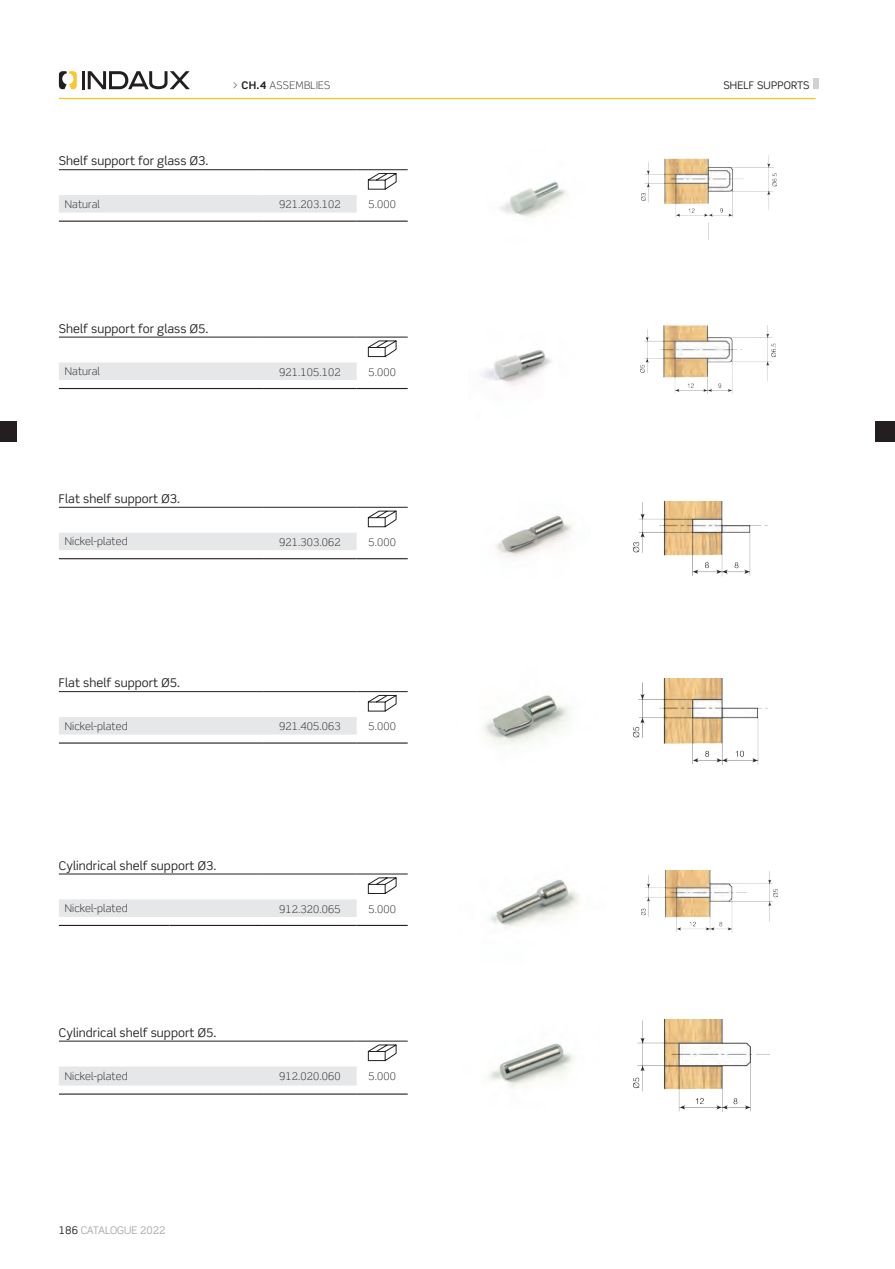
<style>
.page{position:relative;width:895px;height:1269px;background:#fff}
.page>*{position:absolute;margin:0;border:0;box-sizing:border-box;transform-origin:0 0}
.tabl__TITULO{font:12px "Scene Pro";letter-spacing:.005em;color:#231f20}
.tabl__texto{font:300 10.5px "Scene Pro";letter-spacing:.01em;color:#231f20}
.t1{font:10.5px "Scene Pro";color:#a8a9ad}
.tabl__texto-2{font:300 10.5px "Scene Pro";letter-spacing:.03em;color:#231f20}
.cab__TITULU_1{font:10.5px "Scene Pro";letter-spacing:.01em;color:#231f20}
.s1{font-weight:700}
.s2{color:#231f20}
</style>
<div class="page">
<hr style="left:59px;top:98px;width:756px;height:1px;background:#fec210">
<svg style="left:59px;top:71px;width:18px;height:18px"></svg>
<hr style="left:82px;top:71px;width:3px;height:18px;background:#231f20">
<svg style="left:88px;top:71px;width:102px;height:18px"></svg>
<div style="left:813px;top:78px;width:5px;height:10px;background:#d1d2d4"></div>
<div style="left:59px;top:718px;width:298px;height:16px;background:#e6e7e9"></div>
<hr style="left:59px;top:691px;width:204px;height:1px;background:#231f20">
<hr style="left:263px;top:691px;width:94px;height:1px;background:#231f20">
<hr style="left:357px;top:691px;width:51px;height:1px;background:#231f20">
<hr style="left:59px;top:742px;width:204px;height:1px;background:#231f20">
<hr style="left:263px;top:742px;width:94px;height:1px;background:#231f20">
<hr style="left:357px;top:742px;width:51px;height:1px;background:#231f20">
<hr style="left:59px;top:717px;width:204px;height:1px;background:#e6e7e9">
<hr style="left:263px;top:717px;width:94px;height:1px;background:#e6e7e9">
<svg style="left:368px;top:695px;width:28px;height:16px"></svg>
<div style="left:59px;top:900px;width:298px;height:16px;background:#e6e7e9"></div>
<hr style="left:59px;top:873px;width:110px;height:1px;background:#231f20">
<hr style="left:169px;top:873px;width:94px;height:1px;background:#231f20">
<hr style="left:263px;top:873px;width:94px;height:1px;background:#231f20">
<hr style="left:357px;top:873px;width:51px;height:1px;background:#231f20">
<hr style="left:59px;top:924px;width:110px;height:1px;background:#231f20">
<hr style="left:169px;top:924px;width:94px;height:1px;background:#231f20">
<hr style="left:263px;top:924px;width:94px;height:1px;background:#231f20">
<hr style="left:357px;top:924px;width:51px;height:1px;background:#231f20">
<hr style="left:59px;top:899px;width:110px;height:1px;background:#e6e7e9">
<hr style="left:169px;top:899px;width:94px;height:1px;background:#e6e7e9">
<hr style="left:263px;top:899px;width:94px;height:1px;background:#e6e7e9">
<svg style="left:368px;top:877px;width:28px;height:16px"></svg>
<div style="left:59px;top:1067px;width:298px;height:18px;background:#e6e7e9"></div>
<hr style="left:59px;top:1040px;width:204px;height:1px;background:#231f20">
<hr style="left:263px;top:1040px;width:94px;height:1px;background:#231f20">
<hr style="left:357px;top:1040px;width:51px;height:1px;background:#231f20">
<hr style="left:59px;top:1093px;width:204px;height:1px;background:#231f20">
<hr style="left:263px;top:1093px;width:94px;height:1px;background:#231f20">
<hr style="left:357px;top:1093px;width:51px;height:1px;background:#231f20">
<hr style="left:59px;top:1066px;width:204px;height:1px;background:#e6e7e9">
<hr style="left:263px;top:1066px;width:94px;height:1px;background:#e6e7e9">
<svg style="left:368px;top:1044px;width:28px;height:16px"></svg>
<img style="left:484px;top:695px;width:85px;height:49px">
<img style="left:489px;top:880px;width:90px;height:47px">
<img style="left:488px;top:1043px;width:86px;height:44px">
<img style="left:633px;top:678px;width:135px;height:86px">
<img style="left:641px;top:870px;width:137px;height:62px">
<img style="left:633px;top:1019px;width:137px;height:92px">
<div style="left:59px;top:196px;width:298px;height:17px;background:#e6e7e9"></div>
<hr style="left:59px;top:169px;width:204px;height:1px;background:#231f20">
<hr style="left:263px;top:169px;width:94px;height:1px;background:#231f20">
<hr style="left:357px;top:169px;width:51px;height:1px;background:#231f20">
<hr style="left:59px;top:220px;width:204px;height:2px;background:#231f20">
<hr style="left:263px;top:220px;width:94px;height:2px;background:#231f20">
<hr style="left:357px;top:220px;width:51px;height:2px;background:#231f20">
<hr style="left:59px;top:195px;width:204px;height:1px;background:#e6e7e9">
<hr style="left:263px;top:195px;width:94px;height:1px;background:#e6e7e9">
<svg style="left:368px;top:173px;width:28px;height:16px"></svg>
<div style="left:59px;top:364px;width:298px;height:16px;background:#e6e7e9"></div>
<hr style="left:59px;top:337px;width:204px;height:1px;background:#231f20">
<hr style="left:263px;top:337px;width:94px;height:1px;background:#231f20">
<hr style="left:357px;top:337px;width:51px;height:1px;background:#231f20">
<hr style="left:59px;top:388px;width:204px;height:1px;background:#231f20">
<hr style="left:263px;top:388px;width:94px;height:1px;background:#231f20">
<hr style="left:357px;top:388px;width:51px;height:1px;background:#231f20">
<hr style="left:59px;top:363px;width:204px;height:1px;background:#e6e7e9">
<hr style="left:263px;top:363px;width:94px;height:1px;background:#e6e7e9">
<svg style="left:368px;top:340px;width:28px;height:17px"></svg>
<div style="left:59px;top:534px;width:298px;height:16px;background:#e6e7e9"></div>
<hr style="left:59px;top:507px;width:204px;height:1px;background:#231f20">
<hr style="left:263px;top:507px;width:94px;height:1px;background:#231f20">
<hr style="left:357px;top:507px;width:51px;height:1px;background:#231f20">
<hr style="left:59px;top:558px;width:204px;height:1px;background:#231f20">
<hr style="left:263px;top:558px;width:94px;height:1px;background:#231f20">
<hr style="left:357px;top:558px;width:51px;height:1px;background:#231f20">
<hr style="left:59px;top:533px;width:204px;height:1px;background:#e6e7e9">
<hr style="left:263px;top:533px;width:94px;height:1px;background:#e6e7e9">
<svg style="left:368px;top:510px;width:28px;height:17px"></svg>
<img style="left:500px;top:181px;width:66px;height:36px">
<img style="left:482px;top:350px;width:70px;height:36px">
<img style="left:496px;top:515px;width:76px;height:42px">
<img style="left:641px;top:155px;width:135px;height:84px">
<img style="left:641px;top:325px;width:135px;height:68px">
<img style="left:633px;top:501px;width:135px;height:75px">
<div style="left:875px;top:421px;width:20px;height:21px;background:#231f20"></div>
<div style="left:0;top:421px;width:17px;height:21px;background:#231f20"></div>
<p class="tabl__texto-2" style="left:232px;top:78px;width:100px">&gt; <span class="s1">CH.4</span> ASSEMBLIES</p>
<p class="tabl__TITULO" style="left:59px;top:154px;width:151px">Shelf support for glass Ø3.</p>
<p class="tabl__texto" style="left:65px;top:198px;width:36px">Natural</p>
<p class="tabl__texto" style="left:279px;top:198px;width:63px">921.203.102</p>
<p class="tabl__texto" style="left:368px;top:198px;width:29px">5.000</p>
<p class="tabl__TITULO" style="left:59px;top:321px;width:151px">Shelf support for glass Ø5.</p>
<p class="tabl__texto" style="left:65px;top:365px;width:36px">Natural</p>
<p class="tabl__texto" style="left:279px;top:365px;width:63px">921.105.102</p>
<p class="tabl__texto" style="left:368px;top:365px;width:29px">5.000</p>
<p class="tabl__TITULO" style="left:59px;top:491px;width:123px">Flat shelf support Ø3.</p>
<p class="tabl__texto" style="left:65px;top:535px;width:64px">Nickel-plated</p>
<p class="tabl__texto" style="left:279px;top:535px;width:63px">921.303.062</p>
<p class="tabl__texto" style="left:368px;top:535px;width:29px">5.000</p>
<p class="tabl__TITULO" style="left:59px;top:675px;width:123px">Flat shelf support Ø5.</p>
<p class="tabl__texto" style="left:65px;top:719px;width:64px">Nickel-plated</p>
<p class="tabl__TITULO" style="left:59px;top:857px;width:159px">Cylindrical shelf support Ø3.</p>
<p class="tabl__texto" style="left:65px;top:901px;width:64px">Nickel-plated</p>
<p class="tabl__TITULO" style="left:59px;top:1024px;width:159px">Cylindrical shelf support Ø5.</p>
<p class="tabl__texto" style="left:65px;top:1069px;width:64px">Nickel-plated</p>
<p class="tabl__texto" style="left:279px;top:720px;width:63px">921.405.063</p>
<p class="tabl__texto" style="left:368px;top:720px;width:29px">5.000</p>
<p class="tabl__texto" style="left:279px;top:902px;width:63px">912.320.065</p>
<p class="tabl__texto" style="left:368px;top:902px;width:29px">5.000</p>
<p class="tabl__texto" style="left:279px;top:1070px;width:63px">912.020.060</p>
<p class="tabl__texto" style="left:368px;top:1070px;width:29px">5.000</p>
<p class="t1" style="left:59px;top:1223px;width:108px"><span class="s2">186</span> CATALOGUE 2022</p>
<p class="cab__TITULU_1" style="left:723px;top:78px;width:88px">SHELF SUPPORTS</p>
</div>
